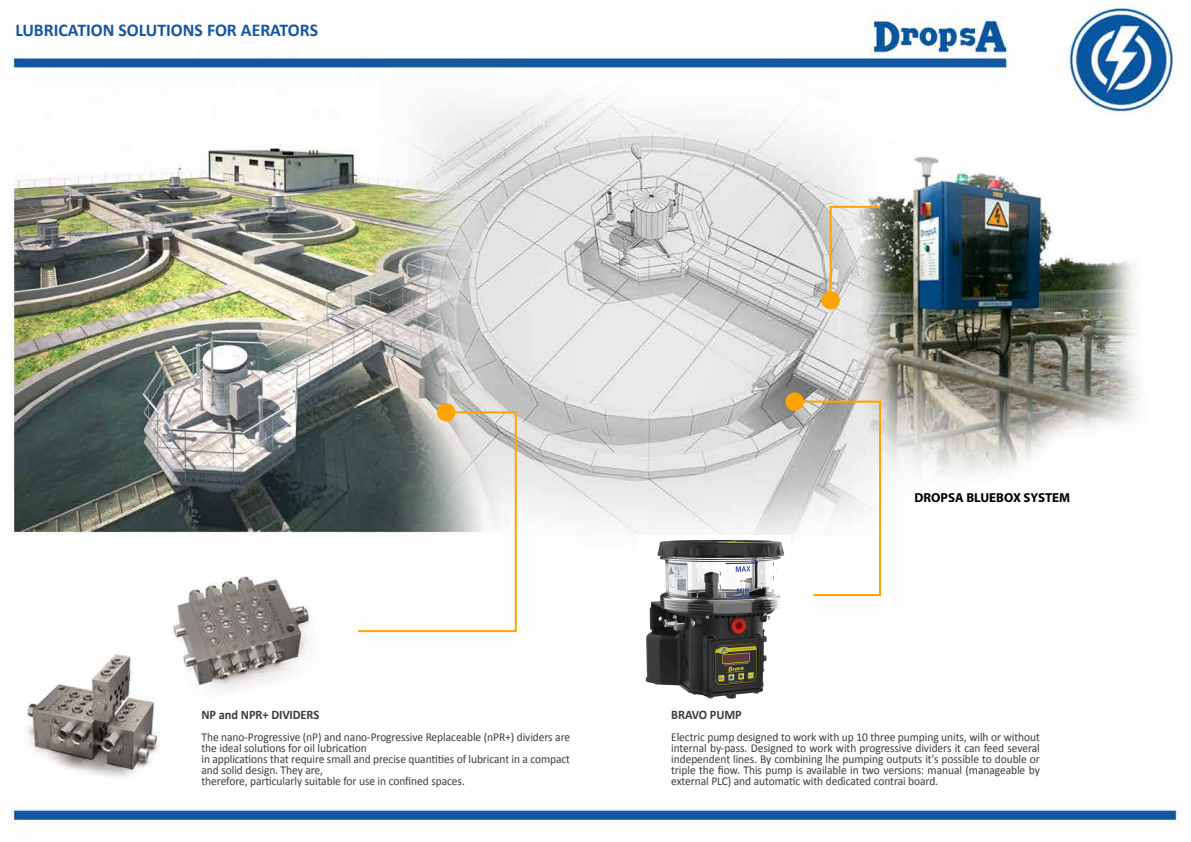
<style>
.page{position:relative;width:1191px;height:842px;background:#fff}
.page>*{position:absolute;margin:0;border:0;box-sizing:border-box;transform-origin:0 0}
.t1{font:700 18px "Calibri";color:#12579f}
.t2{font:700 13px "Calibri";letter-spacing:-.005em;color:#3d3d3f;scale:.95 1}
.t3{font:700 13px "Myriad Pro";color:#000}
.t4{font:12px/11px "Calibri";letter-spacing:-.005em;color:#3d3d3f;scale:.95 1}
</style>
<div class="page">
<img style="left:10px;top:1px;width:1170px;height:829px">
<svg style="left:356px;top:410px;width:162px;height:223px"></svg>
<svg style="left:792px;top:400px;width:90px;height:197px"></svg>
<div style="left:437px;top:403px;width:18px;height:18px;background:#ffa300;border-radius:50%"></div>
<div style="left:785px;top:392px;width:19px;height:19px;background:#ffa300;border-radius:50%"></div>
<div style="left:821px;top:291px;width:19px;height:18px;background:#ffa300;border-radius:50%"></div>
<svg style="left:828px;top:205px;width:54px;height:97px;background:#cfc9bb"></svg>
<img style="left:638px;top:536px;width:152px;height:169px">
<h1 class="t1" style="left:15px;top:19px;width:304px">LUBRICATION SOLUTIONS FOR AERATORS</h1>
<p class="t2" style="left:201px;top:706px;width:125px">NP and NPR+ DIVIDERS</p>
<p class="t4" style="left:201px;top:731px;width:389px">The nano-Progressive (nP) and nano-Progressive Replaceable (nPR+) dividers are the ideal solutions for oil lubrication<br>in applications that require small and precise quantities of lubricant in a compact and solid design. They are,<br>therefore, particularly suitable for use in confined spaces.</p>
<p class="t3" style="left:914px;top:489px;width:157px">DROPSA BLUEBOX SYSTEM</p>
<p class="t2" style="left:671px;top:706px;width:76px">BRAVO PUMP</p>
<p class="t4" style="left:671px;top:731px;width:389px;text-align:justify">Electric pump designed to work with up 10 three pumping units, wilh or without internal by-pass. Designed to work with progressive dividers it can feed several independent lines. By combining lhe pumping outputs it's possible to double or triple the fiow. This pump is available in two versions: manual (manageable by external PLC) and automatic with dedìcated contrai board.</p>
</div>
